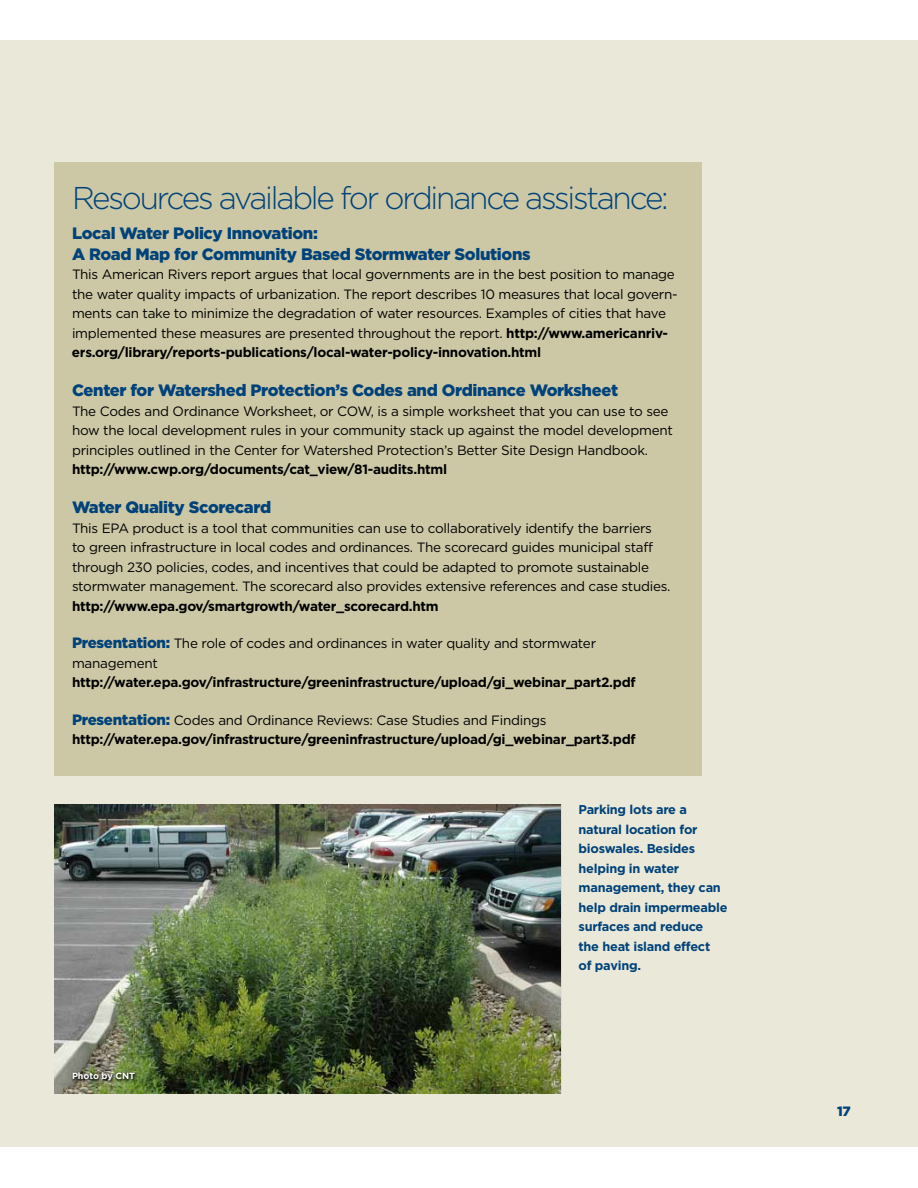
<style>
.page{position:relative;width:918px;height:1188px;background:#fff}
.page>*{position:absolute;margin:0;border:0;box-sizing:border-box;transform-origin:0 0}
.t1{font:300 31.5px "Gotham";letter-spacing:-.07em;color:#004279}
.t2{font:900 16.5px/21px "Gotham HTF";letter-spacing:-.02em;color:#004279}
.t3{font:13.5px/19.5px "Gotham HTF";letter-spacing:-.02em;color:#000}
.t4{font:700 13.5px/19.5px "Gotham HTF";letter-spacing:-.02em;color:#000}
.t5{font:900 13.5px "Gotham HTF";color:#004279}
.t6{font:700 12.75px/19.5px "Gotham HTF";letter-spacing:-.02em;color:#004279}
.t7{font:700 9px "Gotham HTF";letter-spacing:-.005em;color:#fff}
.s1{font-weight:700}
.s2{font-weight:900;font-size:15px;color:#004279}
.s3{font-weight:400}
</style>
<div class="page">
<div style="left:0;top:40px;width:918px;height:1108px;background:#eae8d8"></div>
<img style="left:54px;top:805px;width:508px;height:288px">
<div style="left:54px;top:162px;width:648px;height:613px;background:#ccc8a6"></div>
<div style="left:70px;top:1070px;width:68px;height:13px;background:#000;opacity:.75"></div>
<h1 class="t1" style="left:72px;top:178px;width:598px">Resources available for ordinance assistance:</h1>
<p class="t2" style="left:72px;top:222px;width:460px">Local Water Policy Innovation:<br>A Road Map for Community Based Stormwater Solutions</p>
<p class="t3" style="left:72px;top:265px;width:607px">This American Rivers report argues that local governments are in the best position to manage the water quality impacts of urbanization. The report describes 10 measures that local govern&shy;ments can take to minimize the degradation of water resources. Examples of cities that have implemented these measures are presented throughout the report. <span class="s1">http://www.americanriv&shy;ers.org/library/reports-publications/local-water-policy-innovation.html</span></p>
<p class="t2" style="left:72px;top:380px;width:548px">Center for Watershed Protection’s Codes and Ordinance Worksheet</p>
<p class="t3" style="left:72px;top:401px;width:602px">The Codes and Ordinance Worksheet, or COW, is a simple worksheet that you can use to see how the local development rules in your community stack up against the model development principles outlined in the Center for Watershed Protection’s Better Site Design Handbook.</p>
<p class="t4" style="left:72px;top:459px;width:377px">http://www.cwp.org/documents/cat_view/81-audits.html</p>
<p class="t2" style="left:72px;top:497px;width:201px">Water Quality Scorecard</p>
<p class="t3" style="left:72px;top:518px;width:600px">This EPA product is a tool that communities can use to collaboratively identify the barriers<br>to green infrastructure in local codes and ordinances. The scorecard guides municipal staff through 230 policies, codes, and incentives that could be adapted to promote sustainable stormwater management. The scorecard also provides extensive references and case studies.</p>
<p class="t4" style="left:72px;top:596px;width:368px">http://www.epa.gov/smartgrowth/water_scorecard.htm</p>
<p class="t3" style="left:72px;top:634px;width:526px"><span class="s2">Presentation:</span> The role of codes and ordinances in water quality and stormwater management</p>
<p class="t4" style="left:72px;top:672px;width:565px">http://water.epa.gov/infrastructure/greeninfrastructure/upload/gi_webinar_part2.pdf</p>
<p class="t4" style="left:72px;top:710px;width:565px"><span class="s2">Presentation:</span> <span class="s3">Codes and Ordinance Reviews: Case Studies and Findings </span>http://water.epa.gov/infrastructure/greeninfrastructure/upload/gi_webinar_part3.pdf</p>
<p class="t7" style="left:72px;top:1070px;width:64px">Photo by CNT</p>
<p class="t6" style="left:579px;top:800px;width:150px">Parking lots are a natural location for bioswales. Besides helping in water management, they can help drain impermeable surfaces and reduce<br>the heat island effect<br>of paving.</p>
<p class="t5" style="left:837px;top:1104px;width:15px">17</p>
</div>
